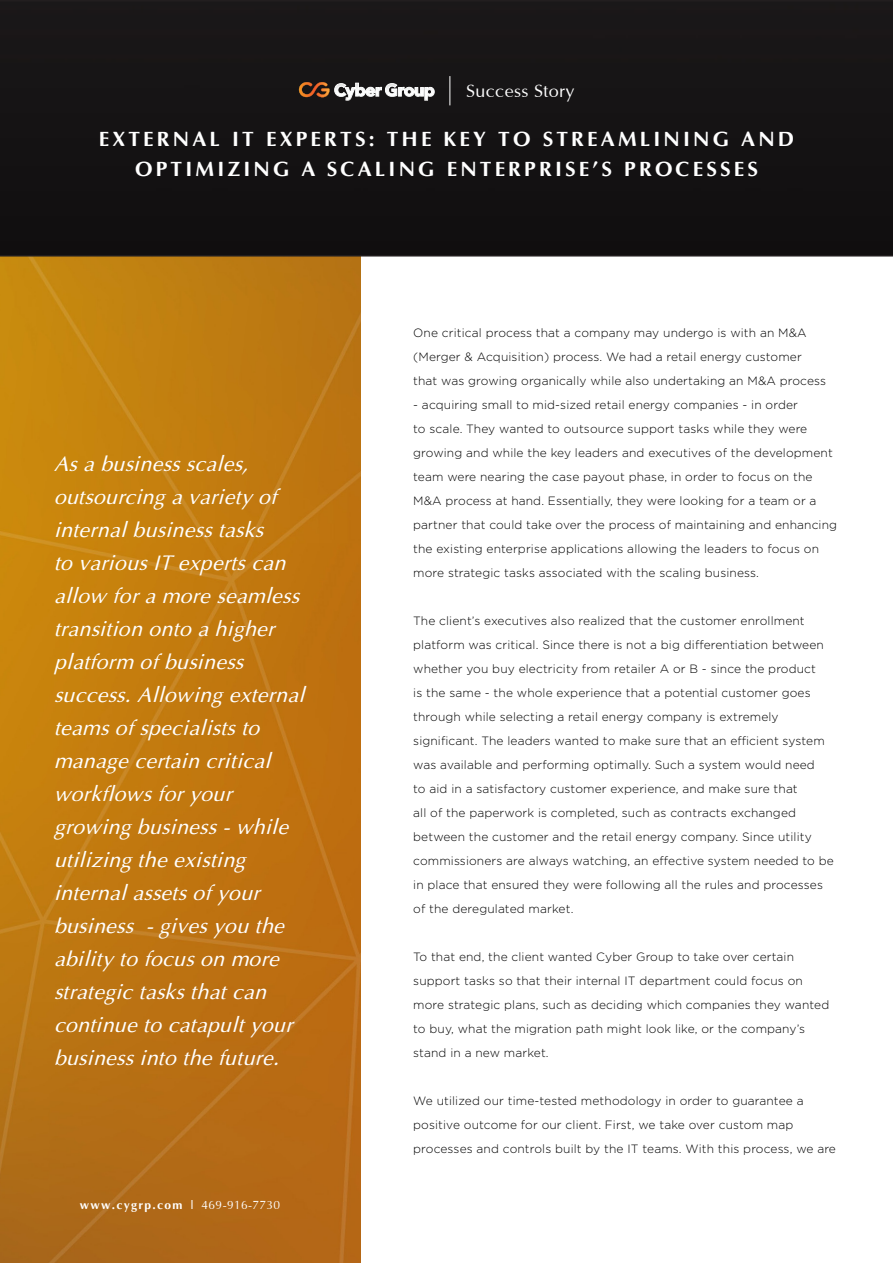
<style>
.page{position:relative;width:893px;height:1263px;background:#fff}
.page>*{position:absolute;margin:0;border:0;box-sizing:border-box;transform-origin:0 0}
.t1{font:italic 21px/33px "Optima";letter-spacing:.02em;color:#fff}
.t2{font:700 21px/30px "Optima";letter-spacing:.15em;color:#fff;text-align:center}
.t3{font:18px "Optima";letter-spacing:.02em;color:#fff}
.t4{font:300 12px/24px "Gotham";letter-spacing:.01em;color:#000}
.t5{font:700 12px "Optima";letter-spacing:.11em;color:#fff}
.s1{font-weight:400}
</style>
<div class="page">
<img style="left:0;top:256px;width:360px;height:1007px">
<div style="left:0;top:0;width:893px;height:256px;background:#151314"></div>
<svg style="left:449px;top:76px;width:1px;height:29px"></svg>
<svg style="left:299px;top:82px;width:135px;height:18px"></svg>
<h2 class="t3" style="left:466px;top:81px;width:110px">Success Story</h2>
<h1 class="t2" style="left:99px;top:124px;width:697px">EXTERNAL IT EXPERTS: THE KEY TO STREAMLINING AND<br>OPTIMIZING A SCALING ENTERPRISE’S PROCESSES</h1>
<p class="t1" style="left:54px;top:447px;width:252px">As a business scales, outsourcing a variety of internal business tasks<br>to various IT experts can allow for a more seamless transition onto a higher platform of business success. Allowing external teams of specialists to manage certain critical workflows for your growing business - while utilizing the existing internal assets of your business - gives you the ability to focus on more strategic tasks that can continue to catapult your business into the future.</p>
<p class="t5" style="left:80px;top:1198px;width:202px">www.cygrp.com | <span class="s1">469-916-7730</span></p>
<p class="t4" style="left:413px;top:320px;width:414px">One critical process that a company may undergo is with an M&amp;A (Merger &amp; Acquisition) process. We had a retail energy customer that was growing organically while also undertaking an M&amp;A process</p>
<p class="t4" style="left:413px;top:392px;width:425px">- acquiring small to mid-sized retail energy companies - in order<br>to scale. They wanted to outsource support tasks while they were growing and while the key leaders and executives of the development team were nearing the case payout phase, in order to focus on the M&amp;A process at hand. Essentially, they were looking for a team or a partner that could take over the process of maintaining and enhancing the existing enterprise applications allowing the leaders to focus on more strategic tasks associated with the scaling business.</p>
<p class="t4" style="left:413px;top:608px;width:422px">The client’s executives also realized that the customer enrollment platform was critical. Since there is not a big differentiation between whether you buy electricity from retailer A or B - since the product<br>is the same - the whole experience that a potential customer goes through while selecting a retail energy company is extremely significant. The leaders wanted to make sure that an efficient system was available and performing optimally. Such a system would need<br>to aid in a satisfactory customer experience, and make sure that<br>all of the paperwork is completed, such as contracts exchanged between the customer and the retail energy company. Since utility commissioners are always watching, an effective system needed to be in place that ensured they were following all the rules and processes of the deregulated market.</p>
<p class="t4" style="left:413px;top:944px;width:417px">To that end, the client wanted Cyber Group to take over certain support tasks so that their internal IT department could focus on more strategic plans, such as deciding which companies they wanted to buy, what the migration path might look like, or the company’s stand in a new market.</p>
<p class="t4" style="left:413px;top:1088px;width:424px">We utilized our time-tested methodology in order to guarantee a positive outcome for our client. First, we take over custom map processes and controls built by the IT teams. With this process, we are</p>
</div>
